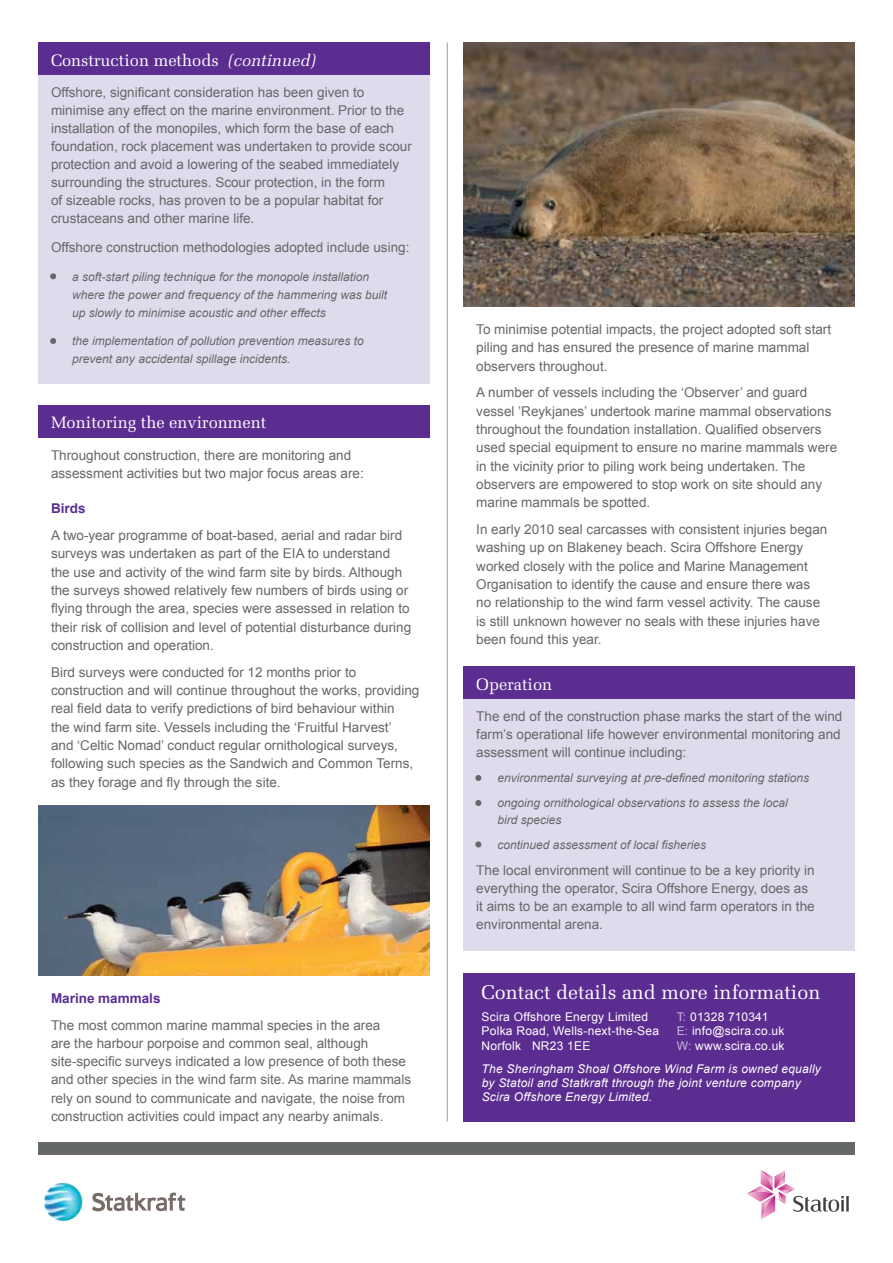
<style>
.page{position:relative;width:893px;height:1263px;background:#fff}
.page>*{position:absolute;margin:0;border:0;box-sizing:border-box;transform-origin:0 0}
.t1{font:19.8px "Melior LT Std";color:#fff}
.t2{font:16.5px "Melior LT Std";color:#fff}
.t3{font:13.5px/18.3px "Arial";color:#656868}
.t4{font:700 13.5px "Arial";color:#5c2d91}
.t5{font:italic 12px/18px "Arial";color:#656868}
.t6{font:italic 12px/14.4px "Arial";letter-spacing:.02em;color:#fff}
.t7{font:12px/14.4px "Arial";letter-spacing:.02em;color:#fff}
.s1{font-style:italic}
.s2{color:#c7bbdc}
</style>
<div class="page">
<div style="left:463px;top:692px;width:392px;height:259px;background:#e0daed"></div>
<div style="left:38px;top:1142px;width:817px;height:13px;background:#656868"></div>
<svg style="left:747px;top:1170px;width:102px;height:49px"></svg>
<svg style="left:92px;top:1192px;width:93px;height:19px"></svg>
<img style="left:44px;top:1182px;width:38px;height:39px;border-radius:19px">
<hr style="left:447px;top:43px;width:1px;height:1078px;background:#979c9e">
<div style="left:463px;top:667px;width:392px;height:32px;background:#5c2d91"></div>
<div style="left:38px;top:405px;width:391px;height:33px;background:#5c2d91"></div>
<img style="left:463px;top:43px;width:392px;height:263px">
<div style="left:463px;top:973px;width:392px;height:148px;background:#5c2d91"></div>
<svg style="left:475px;top:775px;width:7px;height:6px"></svg>
<svg style="left:475px;top:800px;width:7px;height:6px"></svg>
<svg style="left:475px;top:841px;width:7px;height:7px"></svg>
<div style="left:38px;top:69px;width:391px;height:315px;background:#e0daed"></div>
<div style="left:38px;top:43px;width:391px;height:32px;background:#5c2d91"></div>
<svg style="left:50px;top:273px;width:7px;height:7px"></svg>
<svg style="left:50px;top:338px;width:7px;height:6px"></svg>
<img style="left:38px;top:806px;width:391px;height:170px">
<p class="t2" style="left:51px;top:50px;width:266px">Construction methods <span class="s1">(continued)</span></p>
<p class="t3" style="left:51px;top:84px;width:362px">Offshore, significant consideration has been given to minimise any effect on the marine environment. Prior to the installation of the monopiles, which form the base of each foundation, rock placement was undertaken to provide scour protection and avoid a lowering of the seabed immediately surrounding the structures. Scour protection, in the form<br>of sizeable rocks, has proven to be a popular habitat for crustaceans and other marine life.</p>
<p class="t3" style="left:51px;top:238px;width:360px">Offshore construction methodologies adopted include using:</p>
<p class="t5" style="left:72px;top:267px;width:316px;text-indent:-21px">• a soft-start piling technique for the monopole installation where the power and frequency of the hammering was built up slowly to minimise acoustic and other effects</p>
<p class="t5" style="left:72px;top:332px;width:293px;text-indent:-21px">• the implementation of pollution prevention measures to prevent any accidental spillage incidents.</p>
<p class="t2" style="left:51px;top:413px;width:217px">Monitoring the environment</p>
<p class="t3" style="left:51px;top:446px;width:314px">Throughout construction, there are monitoring and assessment activities but two major focus areas are:</p>
<p class="t4" style="left:51px;top:501px;width:36px">Birds</p>
<p class="t3" style="left:51px;top:526px;width:362px">A two-year programme of boat-based, aerial and radar bird surveys was undertaken as part of the EIA to understand the use and activity of the wind farm site by birds. Although the surveys showed relatively few numbers of birds using or flying through the area, species were assessed in relation to their risk of collision and level of potential disturbance during construction and operation.</p>
<p class="t3" style="left:51px;top:663px;width:370px">Bird surveys were conducted for 12 months prior to construction and will continue throughout the works, providing real field data to verify predictions of bird behaviour within<br>the wind farm site. Vessels including the ‘Fruitful Harvest’<br>and ‘Celtic Nomad’ conduct regular ornithological surveys, following such species as the Sandwich and Common Terns, as they forage and fly through the site.</p>
<p class="t4" style="left:51px;top:990px;width:111px">Marine mammals</p>
<p class="t3" style="left:51px;top:1016px;width:362px">The most common marine mammal species in the area<br>are the harbour porpoise and common seal, although site-specific surveys indicated a low presence of both these and other species in the wind farm site. As marine mammals rely on sound to communicate and navigate, the noise from construction activities could impact any nearby animals.</p>
<p class="t3" style="left:476px;top:320px;width:356px">To minimise potential impacts, the project adopted soft start piling and has ensured the presence of marine mammal observers throughout.</p>
<p class="t3" style="left:476px;top:383px;width:362px">A number of vessels including the ‘Observer’ and guard vessel ’Reykjanes’ undertook marine mammal observations throughout the foundation installation. Qualified observers used special equipment to ensure no marine mammals were in the vicinity prior to piling work being undertaken. The observers are empowered to stop work on site should any marine mammals be spotted.</p>
<p class="t3" style="left:476px;top:520px;width:353px">In early 2010 seal carcasses with consistent injuries began washing up on Blakeney beach. Scira Offshore Energy worked closely with the police and Marine Management Organisation to identify the cause and ensure there was no relationship to the wind farm vessel activity. The cause is still unknown however no seals with these injuries have been found this year.</p>
<p class="t2" style="left:476px;top:674px;width:78px">Operation</p>
<p class="t3" style="left:476px;top:707px;width:368px">The end of the construction phase marks the start of the wind farm’s operational life however environmental monitoring and assessment will continue including:</p>
<p class="t5" style="left:476px;top:769px;width:334px">• environmental surveying at pre-defined monitoring stations</p>
<p class="t5" style="left:497px;top:795px;width:292px;line-height:16.5px;text-indent:-21px">• ongoing ornithological observations to assess the local bird species</p>
<p class="t5" style="left:476px;top:835px;width:232px">• continued assessment of local fisheries</p>
<p class="t3" style="left:476px;top:861px;width:340px">The local environment will continue to be a key priority in everything the operator, Scira Offshore Energy, does as it aims to be an example to all wind farm operators in the environmental arena.</p>
<h1 class="t1" style="left:482px;top:980px;width:340px">Contact details and more information</h1>
<p class="t7" style="left:482px;top:1009px;width:179px">Scira Offshore Energy Limited<br>Polka Road, Wells-next-the-Sea<br>Norfolk NR23 1EE</p>
<p class="t7" style="left:677px;top:1009px;width:109px"><span class="s2">T:</span> 01328 710341<br><span class="s2">E:</span> info@scira.co.uk<br><span class="s2">W:</span> www.scira.co.uk</p>
<p class="t6" style="left:482px;top:1061px;width:341px">The Sheringham Shoal Offshore Wind Farm is owned equally by Statoil and Statkraft through the joint venture company<br>Scira Offshore Energy Limited.</p>
</div>
